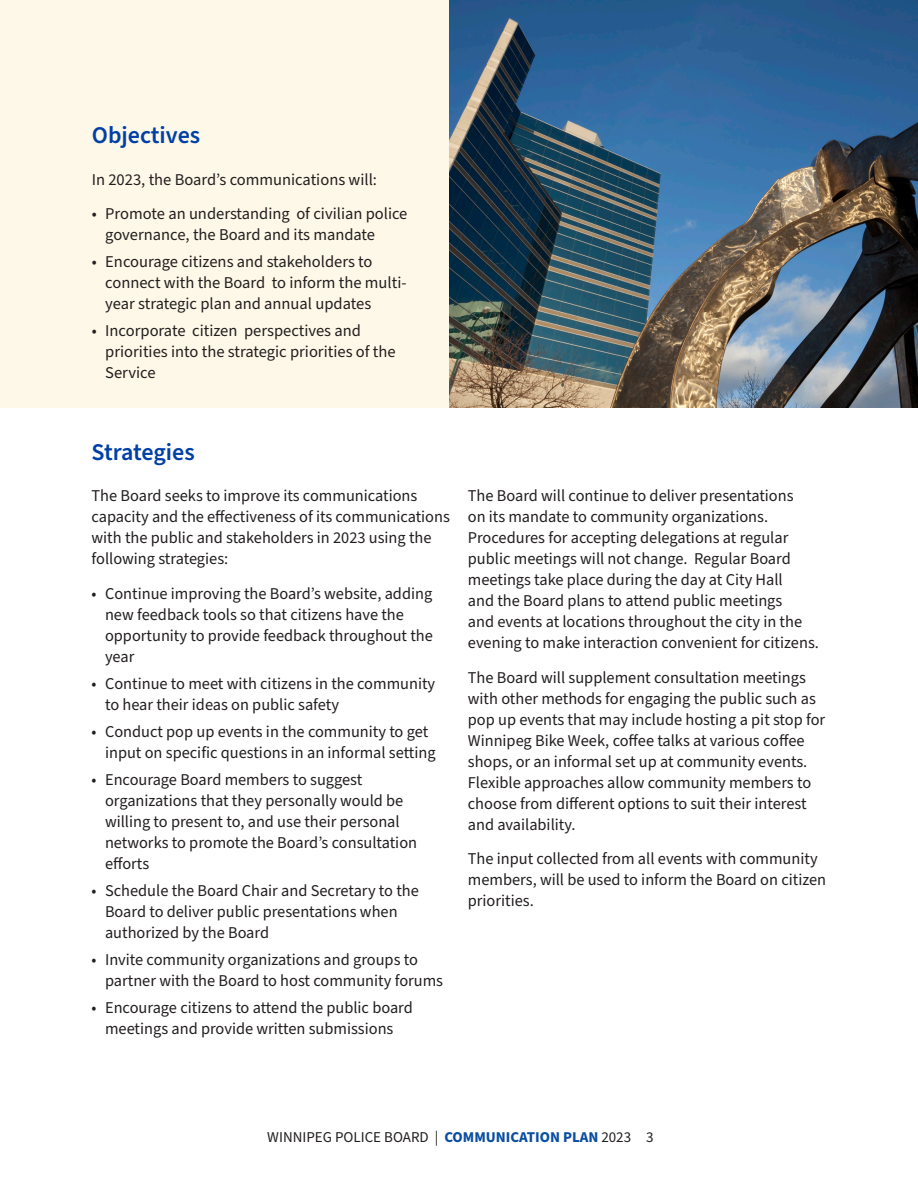
<style>
.page{position:relative;width:918px;height:1188px;background:#fff}
.page>*{position:absolute;margin:0;border:0;box-sizing:border-box;transform-origin:0 0}
.t1{font:600 24px "Source Sans Pro";color:#0040a6}
.Body_copy{font:16.5px/21px "Source Sans Pro";color:#231f20}
.t2{font:15px "Source Sans Pro";color:#231f20}
.s1{font-weight:700;color:#094ea2}
</style>
<div class="page">
<div style="left:0;top:0;width:450px;height:407px;background:#fdf8e7"></div>
<img style="left:450px;top:0;width:468px;height:407px">
<p class="t1" style="left:92px;top:119px;width:110px">Objectives</p>
<p class="Body_copy" style="left:92px;top:169px;width:287px">In 2023, the Board’s communications will:</p>
<p class="Body_copy" style="left:105px;top:204px;width:304px;text-indent:-13px">• Promote an understanding of civilian police governance, the Board and its mandate</p>
<p class="Body_copy" style="left:105px;top:252px;width:303px;text-indent:-13px">• Encourage citizens and stakeholders to connect with the Board to inform the multi&shy;year strategic plan and annual updates</p>
<p class="Body_copy" style="left:105px;top:321px;width:292px;text-indent:-13px">• Incorporate citizen perspectives and priorities into the strategic priorities of the<br>Service</p>
<p class="t1" style="left:92px;top:436px;width:105px">Strategies</p>
<p class="Body_copy" style="left:92px;top:486px;width:360px">The Board seeks to improve its communications capacity and the effectiveness of its communications with the public and stakeholders in 2023 using the following strategies:</p>
<p class="Body_copy" style="left:105px;top:583px;width:329px;text-indent:-14px">• Continue improving the Board’s website, adding new feedback tools so that citizens have the opportunity to provide feedback throughout the year</p>
<p class="Body_copy" style="left:105px;top:673px;width:332px;text-indent:-14px">• Continue to meet with citizens in the community to hear their ideas on public safety</p>
<p class="Body_copy" style="left:105px;top:721px;width:332px;text-indent:-14px">• Conduct pop up events in the community to get input on specific questions in an informal setting</p>
<p class="Body_copy" style="left:105px;top:769px;width:314px;text-indent:-14px">• Encourage Board members to suggest organizations that they personally would be willing to present to, and use their personal networks to promote the Board’s consultation efforts</p>
<p class="Body_copy" style="left:105px;top:880px;width:315px;text-indent:-14px">• Schedule the Board Chair and Secretary to the<br>Board to deliver public presentations when authorized by the Board</p>
<p class="Body_copy" style="left:105px;top:949px;width:340px;text-indent:-14px">• Invite community organizations and groups to partner with the Board to host community forums</p>
<p class="Body_copy" style="left:92px;top:997px;width:323px;text-align:center">• Encourage citizens to attend the public board meetings and provide written submissions</p>
<p class="Body_copy" style="left:468px;top:486px;width:353px">The Board will continue to deliver presentations<br>on its mandate to community organizations.<br>Procedures for accepting delegations at regular public meetings will not change. Regular Board meetings take place during the day at City Hall<br>and the Board plans to attend public meetings<br>and events at locations throughout the city in the evening to make interaction convenient for citizens.</p>
<p class="Body_copy" style="left:468px;top:667px;width:359px">The Board will supplement consultation meetings with other methods for engaging the public such as pop up events that may include hosting a pit stop for Winnipeg Bike Week, coffee talks at various coffee shops, or an informal set up at community events.<br>Flexible approaches allow community members to choose from different options to suit their interest and availability.</p>
<p class="Body_copy" style="left:468px;top:849px;width:360px">The input collected from all events with community members, will be used to inform the Board on citizen priorities.</p>
<p class="t2" style="left:267px;top:1127px;width:388px">WINNIPEG POLICE BOARD | <span class="s1">COMMUNICATION PLAN</span> 2023 3</p>
</div>
